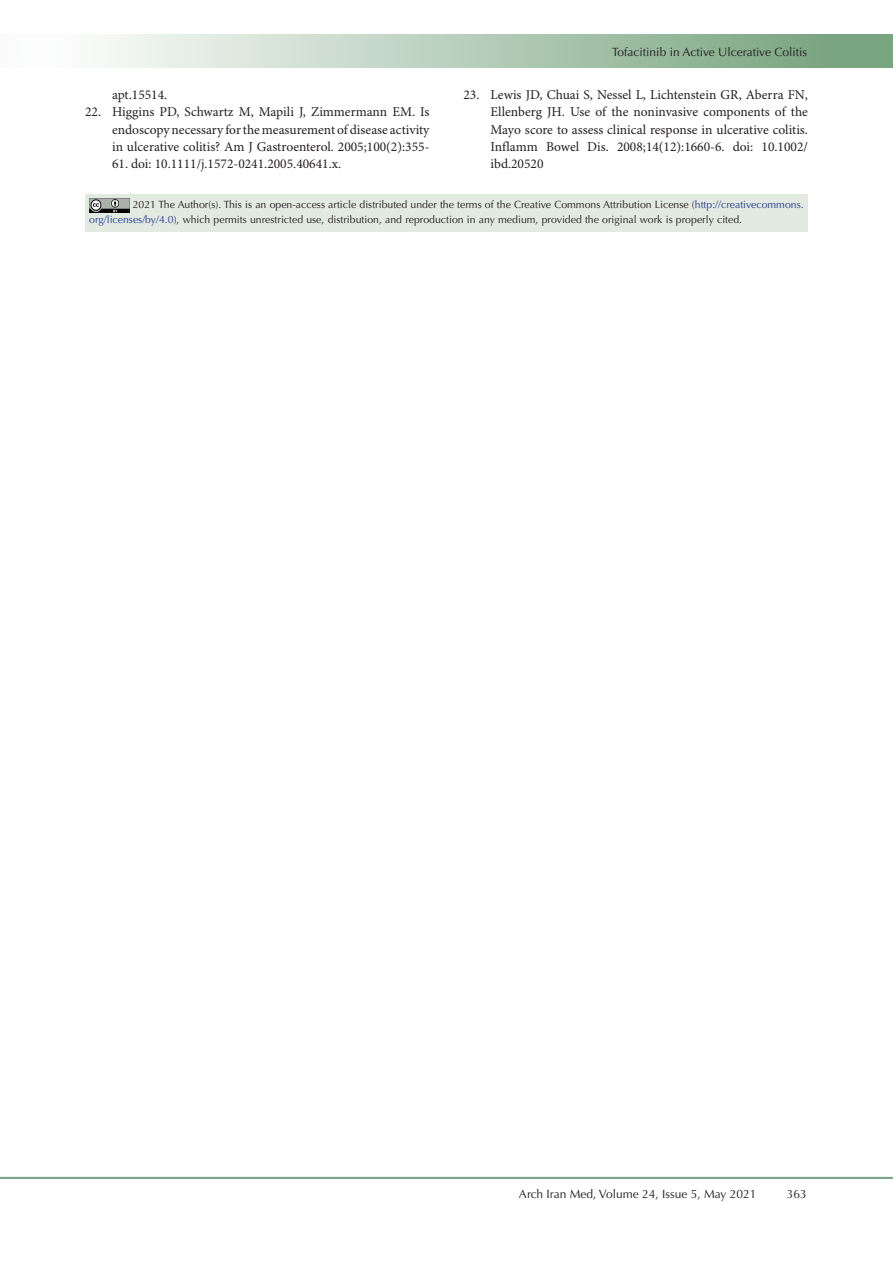
<style>
.page{position:relative;width:893px;height:1263px;background:#fff}
.page>*{position:absolute;margin:0;border:0;box-sizing:border-box;transform-origin:0 0}
.t1{font:13.5px/17.2px "Minion Pro";color:#231f20;text-align:justify}
.t2{font:12px "Optima LT Std";color:#231f20}
.t3{font:10.5px/15px "Optima LT Std";color:#231f20}
.s1{color:#253f8e}
</style>
<div class="page">
<div style="left:0;top:1177px;width:893px;height:2px;background:#0099e5;border:1px solid #7aa581"></div>
<div style="left:0;top:35px;width:892px;height:33px;background:linear-gradient(to right,#fff,#719f79)"></div>
<div style="left:85px;top:194px;width:723px;height:38px;background:#e3eae2"></div>
<img style="left:89px;top:198px;width:40px;height:14px">
<p class="t2" style="left:612px;top:45px;width:196px">Tofacitinib in Active Ulcerative Colitis</p>
<p class="t1" style="left:490px;top:87px;width:319px;text-indent:-27px">23. Lewis JD, Chuai S, Nessel L, Lichtenstein GR, Aberra FN, Ellenberg JH. Use of the noninvasive components of the Mayo score to assess clinical response in ulcerative colitis.<br>Inflamm Bowel Dis. 2008;14(12):1660-6. doi: 10.1002/ ibd.20520</p>
<p class="t3" style="left:89px;top:197px;width:716px;text-indent:43px">2021 The Author(s). This is an open-access article distributed under the terms of the Creative Commons Attribution License (<span class="s1">http://creativecommons. org/licenses/by/4.0</span>), which permits unrestricted use, distribution, and reproduction in any medium, provided the original work is properly cited.</p>
<p class="t1" style="left:112px;top:87px;width:57px">apt.15514.</p>
<p class="t1" style="left:112px;top:104px;width:319px;text-indent:-27px">22. Higgins PD, Schwartz M, Mapili J, Zimmermann EM. Is endoscopy necessary for the measurement of disease activity in ulcerative colitis? Am J Gastroenterol. 2005;100(2):355-</p>
<p class="t1" style="left:112px;top:156px;width:231px">61. doi: 10.1111/j.1572-0241.2005.40641.x.</p>
<p class="t2" style="left:519px;top:1187px;width:239px">Arch Iran Med, Volume 24, Issue 5, May 2021</p>
<p class="t2" style="left:787px;top:1187px;width:22px">363</p>
</div>
